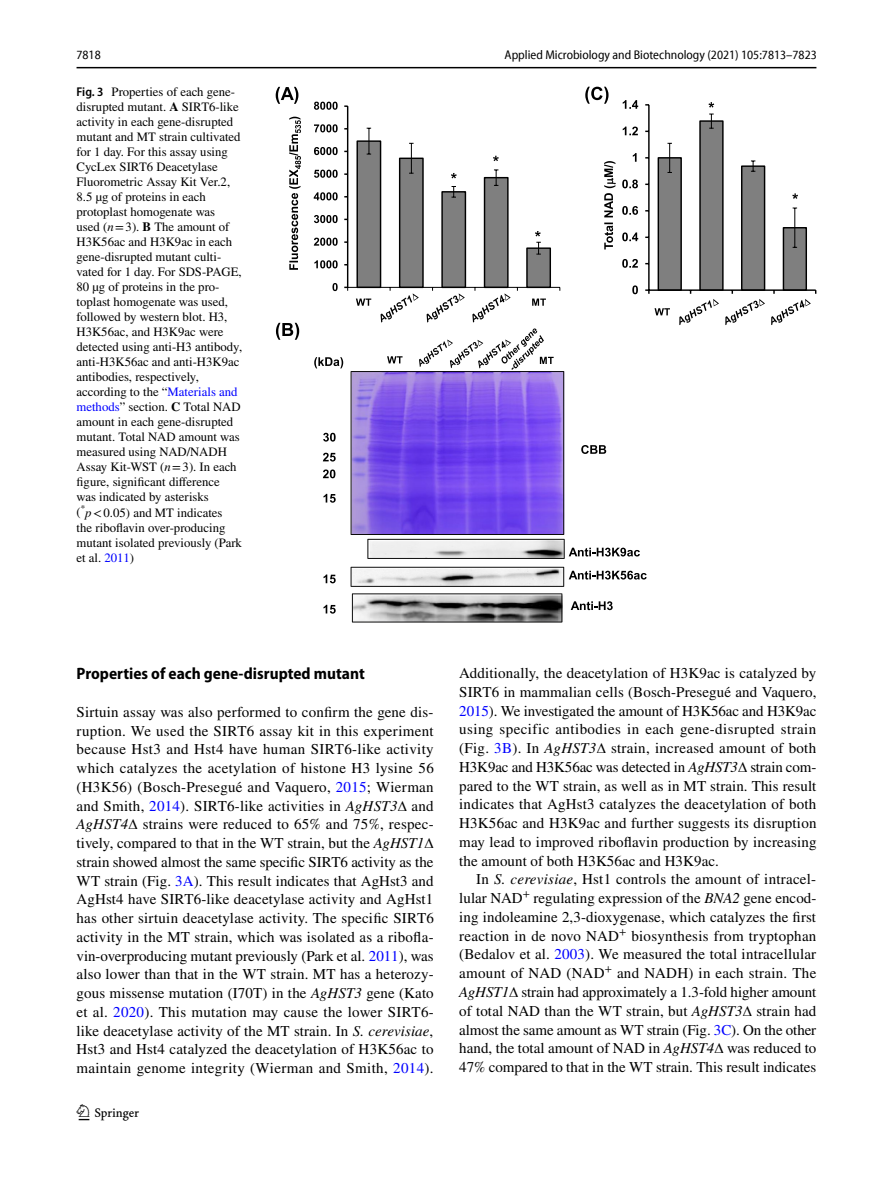
<style>
.page{position:relative;width:893px;height:1187px;background:#fff}
.page>*{position:absolute;margin:0;border:0;box-sizing:border-box;transform-origin:0 0}
.t1{font:22.5px "Springnew Regular 2";color:#000}
.t2{font:700 semi-condensed 16.5px "Myriad Pro";color:#000}
.t3{font:15px/18.8px "STIX";letter-spacing:.005em;color:#000;text-align:justify}
.t4{font:12.75px/15px "STIX";color:#000}
.t5{font:semi-condensed 12.75px "Myriad Pro Unic";color:#000}
.s1{font-family:"Myriad Pro";font-weight:600;font-stretch:semi-condensed}
.s2{font-weight:700}
.s3{font-style:italic}
.s4{color:#00f}
</style>
<div class="page">
<hr style="left:77px;top:67px;width:739px;height:1px;background:#000">
<div style="left:658px;top:157px;width:24px;height:134px;background:#7f7f7f;border:1px solid #000"></div>
<div style="left:699px;top:120px;width:25px;height:171px;background:#7f7f7f;border:1px solid #000"></div>
<div style="left:741px;top:165px;width:24px;height:126px;background:#7f7f7f;border:1px solid #000"></div>
<div style="left:783px;top:227px;width:24px;height:64px;background:#7f7f7f;border:1px solid #000"></div>
<svg style="left:667px;top:143px;width:5px;height:30px"></svg>
<svg style="left:709px;top:114px;width:5px;height:15px"></svg>
<svg style="left:751px;top:161px;width:4px;height:11px"></svg>
<svg style="left:793px;top:208px;width:4px;height:40px"></svg>
<hr style="left:648px;top:105px;width:2px;height:185px;background:#000">
<hr style="left:649px;top:289px;width:167px;height:2px;background:#000">
<svg style="left:645px;top:289px;width:5px;height:5px"></svg>
<svg style="left:632px;top:285px;width:6px;height:9px"></svg>
<svg style="left:622px;top:259px;width:16px;height:9px"></svg>
<svg style="left:622px;top:232px;width:16px;height:9px"></svg>
<svg style="left:622px;top:206px;width:16px;height:9px"></svg>
<svg style="left:622px;top:179px;width:16px;height:9px"></svg>
<svg style="left:633px;top:153px;width:4px;height:9px"></svg>
<svg style="left:623px;top:127px;width:15px;height:8px"></svg>
<svg style="left:623px;top:100px;width:15px;height:9px"></svg>
<svg style="left:276px;top:87px;width:22px;height:17px"></svg>
<div style="left:356px;top:140px;width:25px;height:148px;background:#7f7f7f;border:1px solid #000"></div>
<div style="left:399px;top:157px;width:25px;height:131px;background:#7f7f7f;border:1px solid #000"></div>
<div style="left:441px;top:191px;width:25px;height:97px;background:#7f7f7f;border:1px solid #000"></div>
<div style="left:484px;top:177px;width:25px;height:111px;background:#7f7f7f;border:1px solid #000"></div>
<div style="left:526px;top:247px;width:25px;height:41px;background:#7f7f7f;border:1px solid #000"></div>
<svg style="left:367px;top:128px;width:4px;height:27px"></svg>
<svg style="left:409px;top:143px;width:5px;height:31px"></svg>
<svg style="left:451px;top:186px;width:5px;height:12px"></svg>
<svg style="left:494px;top:169px;width:4px;height:17px"></svg>
<svg style="left:536px;top:242px;width:5px;height:13px"></svg>
<hr style="left:347px;top:106px;width:1px;height:181px;background:#000">
<hr style="left:348px;top:287px;width:212px;height:1px;background:#000">
<svg style="left:344px;top:286px;width:4px;height:5px"></svg>
<svg style="left:332px;top:283px;width:6px;height:8px"></svg>
<svg style="left:314px;top:260px;width:24px;height:8px"></svg>
<svg style="left:314px;top:238px;width:24px;height:8px"></svg>
<svg style="left:314px;top:215px;width:24px;height:8px"></svg>
<svg style="left:314px;top:192px;width:24px;height:8px"></svg>
<svg style="left:314px;top:170px;width:24px;height:8px"></svg>
<svg style="left:314px;top:147px;width:24px;height:8px"></svg>
<svg style="left:314px;top:124px;width:24px;height:8px"></svg>
<svg style="left:314px;top:102px;width:24px;height:8px"></svg>
<svg style="left:356px;top:298px;width:15px;height:8px"></svg>
<svg style="left:381px;top:287px;width:38px;height:35px"></svg>
<svg style="left:427px;top:287px;width:38px;height:35px"></svg>
<svg style="left:472px;top:287px;width:39px;height:35px"></svg>
<svg style="left:532px;top:298px;width:14px;height:8px"></svg>
<svg style="left:289px;top:117px;width:12px;height:153px"></svg>
<svg style="left:276px;top:323px;width:23px;height:17px"></svg>
<svg style="left:585px;top:87px;width:23px;height:17px"></svg>
<svg style="left:604px;top:161px;width:12px;height:88px"></svg>
<svg style="left:351px;top:566px;width:296px;height:21px"></svg>
<svg style="left:571px;top:601px;width:42px;height:9px"></svg>
<svg style="left:314px;top:357px;width:29px;height:11px"></svg>
<svg style="left:323px;top:494px;width:13px;height:8px"></svg>
<svg style="left:323px;top:574px;width:13px;height:9px"></svg>
<svg style="left:323px;top:604px;width:13px;height:9px"></svg>
<svg style="left:323px;top:469px;width:12px;height:9px"></svg>
<svg style="left:323px;top:452px;width:13px;height:9px"></svg>
<svg style="left:323px;top:433px;width:13px;height:8px"></svg>
<svg style="left:451px;top:173px;width:6px;height:5px"></svg>
<svg style="left:493px;top:156px;width:6px;height:5px"></svg>
<svg style="left:535px;top:231px;width:6px;height:5px"></svg>
<svg style="left:708px;top:102px;width:6px;height:6px"></svg>
<svg style="left:352px;top:593px;width:210px;height:29px;background:#8d8d8d"></svg>
<svg style="left:654px;top:308px;width:16px;height:7px"></svg>
<svg style="left:679px;top:290px;width:40px;height:35px"></svg>
<svg style="left:725px;top:290px;width:40px;height:35px"></svg>
<svg style="left:771px;top:290px;width:45px;height:35px"></svg>
<svg style="left:792px;top:193px;width:6px;height:6px"></svg>
<svg style="left:351px;top:328px;width:289px;height:231px"></svg>
<p class="t5" style="left:77px;top:50px;width:26px">7818</p>
<p class="t5" style="left:504px;top:50px;width:314px">Applied Microbiology and Biotechnology (2021) 105:7813–7823</p>
<p class="t4" style="left:77px;top:85px;width:167px"><span class="s1">Fig. 3</span> Properties of each gene&shy;disrupted mutant. <span class="s2">A</span> SIRT6-like activity in each gene-disrupted mutant and MT strain cultivated for 1 day. For this assay using<br>CycLex SIRT6 Deacetylase<br>Fluorometric Assay Kit Ver.2,<br>8.5 µg of proteins in each protoplast homogenate was<br>used (<span class="s3">n</span>=3). <span class="s2">B</span> The amount of<br>H3K56ac and H3K9ac in each gene-disrupted mutant culti&shy;vated for 1 day. For SDS-PAGE,<br>80 µg of proteins in the pro&shy;toplast homogenate was used, followed by western blot. H3,<br>H3K56ac, and H3K9ac were detected using anti-H3 antibody, anti-H3K56ac and anti-H3K9ac antibodies, respectively, according to the “<span class="s4">Materials and methods</span>” section. <span class="s2">C</span> Total NAD amount in each gene-disrupted mutant. Total NAD amount was measured using NAD/NADH<br>Assay Kit-WST (<span class="s3">n</span>=3). In each figure, significant difference was indicated by asterisks (<sup>*</sup><span class="s3">p</span>&lt;0.05) and MT indicates<br>the riboflavin over-producing mutant isolated previously (Park et al. <span class="s4">2011</span>)</p>
<p class="t2" style="left:77px;top:664px;width:290px">Properties of each gene‑disrupted mutant</p>
<p class="t3" style="left:77px;top:703px;width:359px">Sirtuin assay was also performed to confirm the gene dis&shy;ruption. We used the SIRT6 assay kit in this experiment because Hst3 and Hst4 have human SIRT6-like activity which catalyzes the acetylation of histone H3 lysine 56 (H3K56) (Bosch-Presegué and Vaquero, <span class="s4">2015</span>; Wierman and Smith, <span class="s4">2014</span>). SIRT6-like activities in <span class="s3">AgHST3</span>∆ and <span class="s3">AgHST4</span>∆ strains were reduced to 65% and 75%, respec&shy;tively, compared to that in the WT strain, but the <span class="s3">AgHST1</span>∆ strain showed almost the same specific SIRT6 activity as the WT strain (Fig. <span class="s4">3A</span>). This result indicates that AgHst3 and AgHst4 have SIRT6-like deacetylase activity and AgHst1 has other sirtuin deacetylase activity. The specific SIRT6 activity in the MT strain, which was isolated as a ribofla&shy;vin-overproducing mutant previously (Park et al. <span class="s4">2011</span>), was also lower than that in the WT strain. MT has a heterozy&shy;gous missense mutation (I70T) in the <span class="s3">AgHST3</span> gene (Kato et al. <span class="s4">2020</span>). This mutation may cause the lower SIRT6- like deacetylase activity of the MT strain. In <span class="s3">S. cerevisiae</span>, Hst3 and Hst4 catalyzed the deacetylation of H3K56ac to maintain genome integrity (Wierman and Smith, <span class="s4">2014</span>).</p>
<h1 class="t1" style="left:79px;top:1104px;width:62px">1 3</h1>
<p class="t3" style="left:459px;top:664px;width:359px">Additionally, the deacetylation of H3K9ac is catalyzed by SIRT6 in mammalian cells (Bosch-Presegué and Vaquero, <span class="s4">2015</span>). We investigated the amount of H3K56ac and H3K9ac using specific antibodies in each gene-disrupted strain (Fig. <span class="s4">3B</span>). In <span class="s3">AgHST3</span>∆ strain, increased amount of both H3K9ac and H3K56ac was detected in <span class="s3">AgHST3</span>∆ strain com&shy;pared to the WT strain, as well as in MT strain. This result indicates that AgHst3 catalyzes the deacetylation of both H3K56ac and H3K9ac and further suggests its disruption may lead to improved riboflavin production by increasing the amount of both H3K56ac and H3K9ac.</p>
<p class="t3" style="left:459px;top:871px;width:359px;text-indent:17px">In <span class="s3">S. cerevisiae</span>, Hst1 controls the amount of intracel&shy;lular NAD<sup>+</sup> regulating expression of the <span class="s3">BNA2</span> gene encod&shy;ing indoleamine 2,3-dioxygenase, which catalyzes the first reaction in de novo NAD<sup>+</sup> biosynthesis from tryptophan (Bedalov et al. <span class="s4">2003</span>). We measured the total intracellular amount of NAD (NAD<sup>+</sup> and NADH) in each strain. The <span class="s3">AgHST1</span>∆ strain had approximately a 1.3-fold higher amount of total NAD than the WT strain, but <span class="s3">AgHST3</span>∆ strain had almost the same amount as WT strain (Fig. <span class="s4">3C</span>). On the other hand, the total amount of NAD in <span class="s3">AgHST4</span>∆ was reduced to 47% compared to that in the WT strain. This result indicates</p>
</div>
